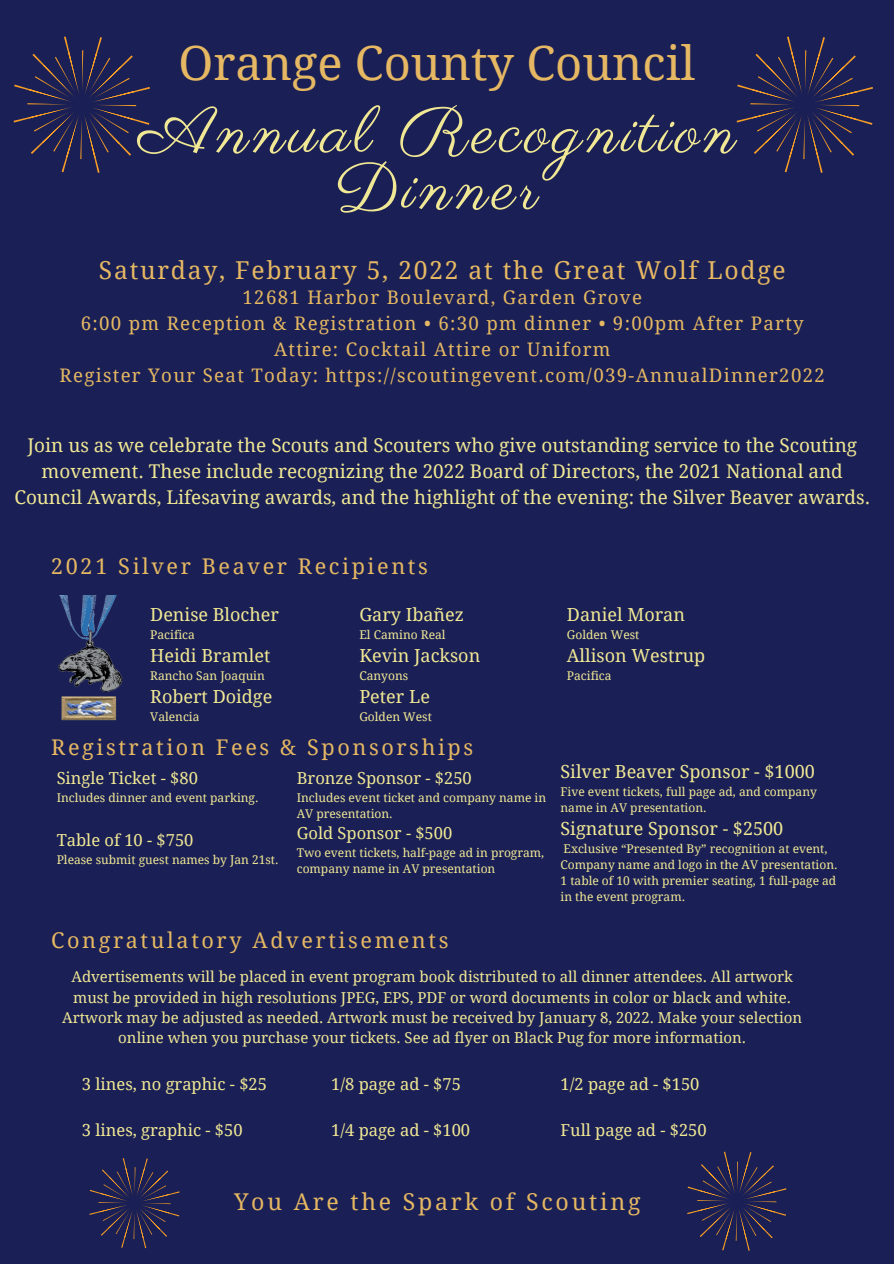
<style>
.page{position:relative;width:894px;height:1264px;background:#fff}
.page>*{position:absolute;margin:0;border:0;box-sizing:border-box;transform-origin:0 0}
.t1{font:65.25px/56.2px "Parisienne";letter-spacing:.06em;color:#f1e895;text-align:center}
.t2{font:46.95px "Droid Serif";color:#e6b863}
.t3{font:24.6px "Droid Serif";letter-spacing:.07em;color:#e6b863}
.t4{font:23.1px "Droid Serif";letter-spacing:.12em;color:#e6b863}
.t5{font:21.6px "Droid Serif";letter-spacing:.12em;color:#e6b863}
.t6{font:18.9px/26px "Droid Serif";color:#f1e895;text-align:center}
.t7{font:18.75px "Droid Serif";letter-spacing:.07em;color:#e6b863}
.t8{font:18px "Droid Serif";color:#f1e895}
.t9{font:16.5px "Droid Serif";color:#f1e895}
.t10{font:15px/20.2px "Droid Serif";color:#f1e895;text-align:center}
.t11{font:12px/16px "Droid Serif";color:#f1e895}
</style>
<div class="page">
<div style="left:0;top:0;width:893px;height:1263px;background:#1a2055"></div>
<svg style="left:14px;top:37px;width:136px;height:136px"></svg>
<svg style="left:736px;top:37px;width:136px;height:136px"></svg>
<img style="left:58px;top:595px;width:64px;height:126px">
<svg style="left:89px;top:1158px;width:90px;height:90px"></svg>
<svg style="left:687px;top:1151px;width:99px;height:99px"></svg>
<p class="t2" style="left:178px;top:37px;width:518px">Orange County Council</p>
<p class="t1" style="left:138px;top:108px;width:599px">Annual Recognition<br>Dinner</p>
<p class="t3" style="left:99px;top:256px;width:688px">Saturday, February 5, 2022 at the Great Wolf Lodge</p>
<p class="t7" style="left:242px;top:286px;width:401px">12681 Harbor Boulevard, Garden Grove</p>
<p class="t7" style="left:81px;top:312px;width:724px">6:00 pm Reception &amp; Registration • 6:30 pm dinner • 9:00pm After Party</p>
<p class="t7" style="left:274px;top:338px;width:338px">Attire: Cocktail Attire or Uniform</p>
<p class="t7" style="left:60px;top:364px;width:766px">Register Your Seat Today: https://scoutingevent.com/039-AnnualDinner2022</p>
<p class="t6" style="left:14px;top:433px;width:857px">Join us as we celebrate the Scouts and Scouters who give outstanding service to the Scouting movement. These include recognizing the 2022 Board of Directors, the 2021 National and<br>Council Awards, Lifesaving awards, and the highlight of the evening: the Silver Beaver awards.</p>
<p class="t5" style="left:51px;top:554px;width:378px">2021 Silver Beaver Recipients</p>
<p class="t8" style="left:150px;top:604px;width:130px">Denise Blocher</p>
<p class="t11" style="left:150px;top:626px;width:46px">Pacifica</p>
<p class="t8" style="left:150px;top:645px;width:122px">Heidi Bramlet</p>
<p class="t11" style="left:150px;top:667px;width:116px">Rancho San Joaquin</p>
<p class="t8" style="left:150px;top:686px;width:123px">Robert Doidge</p>
<p class="t11" style="left:150px;top:708px;width:51px">Valencia</p>
<p class="t8" style="left:359px;top:604px;width:106px">Gary Ibañez</p>
<p class="t11" style="left:359px;top:626px;width:88px">El Camino Real</p>
<p class="t8" style="left:359px;top:645px;width:122px">Kevin Jackson</p>
<p class="t11" style="left:359px;top:667px;width:50px">Canyons</p>
<p class="t8" style="left:359px;top:686px;width:72px">Peter Le</p>
<p class="t11" style="left:359px;top:708px;width:74px">Golden West</p>
<p class="t5" style="left:51px;top:735px;width:423px">Registration Fees &amp; Sponsorships</p>
<p class="t9" style="left:57px;top:768px;width:143px">Single Ticket - $80</p>
<p class="t11" style="left:57px;top:789px;width:203px">Includes dinner and event parking.</p>
<p class="t9" style="left:57px;top:830px;width:138px">Table of 10 - $750</p>
<p class="t11" style="left:57px;top:851px;width:223px">Please submit guest names by Jan 21st.</p>
<p class="t9" style="left:297px;top:768px;width:176px">Bronze Sponsor - $250</p>
<p class="t11" style="left:297px;top:789px;width:251px">Includes event ticket and company name in<br>AV presentation.</p>
<p class="t9" style="left:297px;top:823px;width:157px">Gold Sponsor - $500</p>
<p class="t11" style="left:297px;top:844px;width:249px">Two event tickets, half-page ad in program, company name in AV presentation</p>
<p class="t8" style="left:566px;top:604px;width:119px">Daniel Moran</p>
<p class="t11" style="left:566px;top:626px;width:74px">Golden West</p>
<p class="t8" style="left:566px;top:645px;width:140px">Allison Westrup</p>
<p class="t11" style="left:566px;top:667px;width:46px">Pacifica</p>
<p class="t8" style="left:560px;top:761px;width:256px">Silver Beaver Sponsor - $1000</p>
<p class="t11" style="left:560px;top:784px;width:258px">Five event tickets, full page ad, and company name in AV presentation.</p>
<p class="t8" style="left:560px;top:818px;width:224px">Signature Sponsor - $2500</p>
<p class="t11" style="left:560px;top:841px;width:278px">Exclusive “Presented By” recognition at event, Company name and logo in the AV presentation.<br>1 table of 10 with premier seating, 1 full-page ad in the event program.</p>
<p class="t5" style="left:51px;top:927px;width:398px">Congratulatory Advertisements</p>
<p class="t10" style="left:62px;top:966px;width:741px">Advertisements will be placed in event program book distributed to all dinner attendees. All artwork must be provided in high resolutions JPEG, EPS, PDF or word documents in color or black and white.<br>Artwork may be adjusted as needed. Artwork must be received by January 8, 2022. Make your selection online when you purchase your tickets. See ad flyer on Black Pug for more information.</p>
<p class="t9" style="left:82px;top:1074px;width:186px">3 lines, no graphic - $25</p>
<p class="t9" style="left:82px;top:1120px;width:162px">3 lines, graphic - $50</p>
<p class="t9" style="left:560px;top:1074px;width:140px">1/2 page ad - $150</p>
<p class="t9" style="left:560px;top:1120px;width:148px">Full page ad - $250</p>
<p class="t9" style="left:331px;top:1074px;width:131px">1/8 page ad - $75</p>
<p class="t9" style="left:331px;top:1121px;width:140px">1/4 page ad - $100</p>
<p class="t4" style="left:234px;top:1188px;width:408px">You Are the Spark of Scouting</p>
</div>
